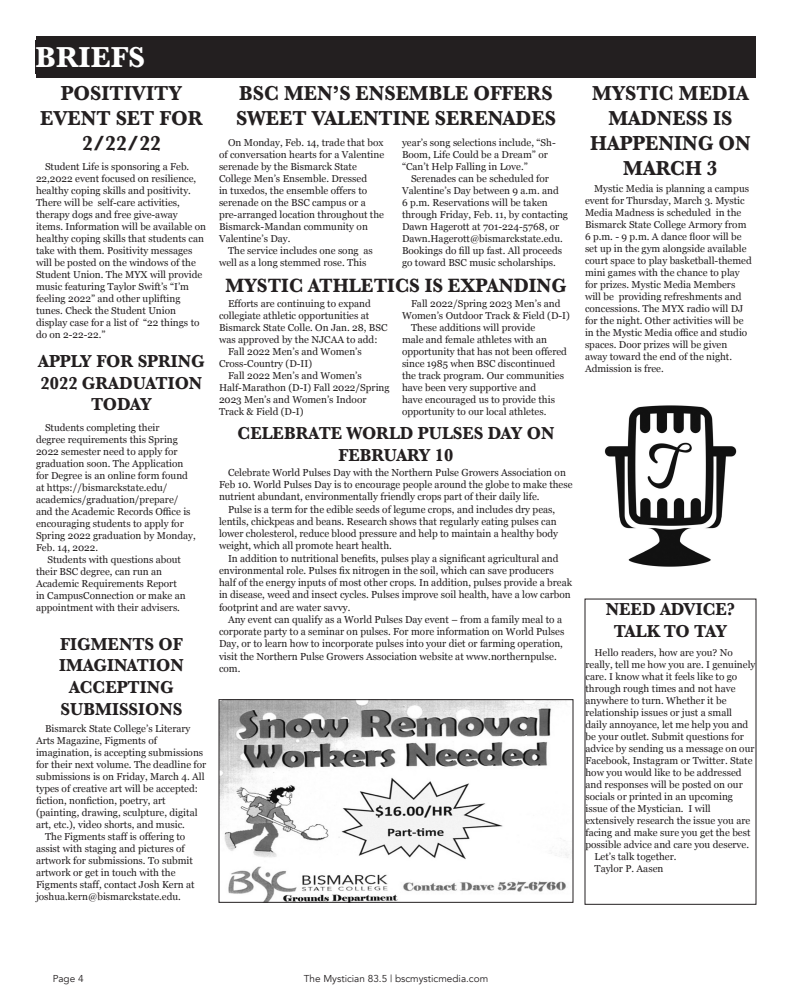
<style>
.page{position:relative;width:792px;height:1008px;background:#fff}
.page>*{position:absolute;margin:0;border:0;box-sizing:border-box;transform-origin:0 0}
.t1{font:700 30px "Baskerville";color:#fff}
.t2{font:700 21px/25.2px "Baskerville";color:#231f20;text-align:center;scale:.95 1}
.t3{font:700 20px "Baskerville";color:#231f20;scale:.95 1}
.t4{font:700 18px/21.6px "Baskerville";color:#231f20;text-align:center;scale:.95 1}
.t5{font:10.2px/12.3px "Georgia";color:#231f20}
.t6{font:10px/12px "Georgia";color:#231f20}
.t7{font:10px "Avenir";color:#231f20}
</style>
<div class="page">
<div style="left:36px;top:36px;width:720px;height:42px;background:#231f20"></div>
<div style="left:35px;top:40px;width:121px;height:33px;background:#231f20"></div>
<img style="left:604px;top:405px;width:133px;height:162px">
<img style="left:220px;top:701px;width:350px;height:200px">
<div style="left:218px;top:699px;width:356px;height:204px;border:1px solid #231f20"></div>
<p class="t1" style="left:35px;top:37px;width:111px">BRIEFS</p>
<p class="t2" style="left:40px;top:81px;width:173px">POSITIVITY<br>EVENT SET FOR<br>2/22/22</p>
<p class="t6" style="left:36px;top:160px;width:172px;text-indent:9px">Student Life is sponsoring a Feb.<br>22,2022 event focused on resilience, healthy coping skills and positivity.<br>There will be self-care activities, therapy dogs and free give-away items. Information will be available on healthy coping skills that students can take with them. Positivity messages will be posted on the windows of the Student Union. The MYX will provide music featuring Taylor Swift’s “I’m feeling 2022” and other uplifting tunes. Check the Student Union display case for a list of “22 things to do on 2-22-22.”</p>
<p class="t4" style="left:38px;top:351px;width:177px">APPLY FOR SPRING<br>2022 GRADUATION<br>TODAY</p>
<p class="t6" style="left:36px;top:421px;width:161px;text-indent:9px">Students completing their<br>degree requirements this Spring<br>2022 semester need to apply for graduation soon. The Application for Degree is an online form found at https://bismarckstate.edu/ academics/graduation/prepare/ and the Academic Records Office is encouraging students to apply for<br>Spring 2022 graduation by Monday,<br>Feb. 14, 2022.</p>
<p class="t6" style="left:36px;top:553px;width:151px;text-indent:11px">Students with questions about their BSC degree, can run an<br>Academic Requirements Report in CampusConnection or make an appointment with their advisers.</p>
<p class="t4" style="left:59px;top:633px;width:133px">FIGMENTS OF<br>IMAGINATION<br>ACCEPTING<br>SUBMISSIONS</p>
<p class="t6" style="left:36px;top:722px;width:172px;text-indent:9px">Bismarck State College’s Literary Arts Magazine, Figments of imagination, is accepting submissions for their next volume. The deadline for submissions is on Friday, March 4. All types of creative art will be accepted: fiction, nonfiction, poetry, art (painting, drawing, sculpture, digital art, etc.), video shorts, and music.</p>
<p class="t6" style="left:36px;top:830px;width:160px;text-indent:9px">The Figments staff is offering to assist with staging and pictures of artwork for submissions. To submit artwork or get in touch with the Figments staff, contact Josh Kern at joshua.kern@bismarckstate.edu.</p>
<p class="t2" style="left:236px;top:81px;width:338px;text-align:left">BSC MEN’S ENSEMBLE OFFERS<br>SWEET VALENTINE SERENADES</p>
<p class="t6" style="left:219px;top:136px;width:167px;text-indent:9px">On Monday, Feb. 14, trade that box of conversation hearts for a Valentine serenade by the Bismarck State<br>College Men’s Ensemble. Dressed<br>in tuxedos, the ensemble offers to serenade on the BSC campus or a pre-arranged location throughout the<br>Bismarck-Mandan community on<br>Valentine’s Day.</p>
<p class="t6" style="left:219px;top:244px;width:155px;text-indent:9px">The service includes one song as well as a long stemmed rose. This</p>
<p class="t6" style="left:402px;top:136px;width:155px">year’s song selections include, “Sh-<br>Boom, Life Could be a Dream” or “Can’t Help Falling in Love.”</p>
<p class="t6" style="left:402px;top:172px;width:168px;text-indent:9px">Serenades can be scheduled for Valentine’s Day between 9 a.m. and<br>6 p.m. Reservations will be taken through Friday, Feb. 11, by contacting Dawn Hagerott at 701-224-5768, or Dawn.Hagerott@bismarckstate.edu.<br>Bookings do fill up fast. All proceeds go toward BSC music scholarships.</p>
<p class="t3" style="left:225px;top:271px;width:360px">MYSTIC ATHLETICS IS EXPANDING</p>
<p class="t6" style="left:219px;top:297px;width:170px;text-indent:9px">Efforts are continuing to expand collegiate athletic opportunities at Bismarck State Colle. On Jan. 28, BSC was approved by the NJCAA to add:</p>
<p class="t6" style="left:219px;top:345px;width:144px;text-indent:9px">Fall 2022 Men’s and Women’s<br>Cross-Country (D-II)</p>
<p class="t6" style="left:219px;top:369px;width:172px;text-indent:9px">Fall 2022 Men’s and Women’s<br>Half-Marathon (D-I) Fall 2022/Spring<br>2023 Men’s and Women’s Indoor<br>Track &amp; Field (D-I)</p>
<p class="t6" style="left:402px;top:297px;width:169px;text-align:center">Fall 2022/Spring 2023 Men’s and<br>Women’s Outdoor Track &amp; Field (D-I)</p>
<p class="t6" style="left:402px;top:321px;width:167px;text-indent:9px">These additions will provide<br>male and female athletes with an opportunity that has not been offered since 1985 when BSC discontinued the track program. Our communities have been very supportive and<br>have encouraged us to provide this opportunity to our local athletes.</p>
<p class="t4" style="left:238px;top:423px;width:335px">CELEBRATE WORLD PULSES DAY ON<br>FEBRUARY 10</p>
<p class="t5" style="left:219px;top:466px;width:355px;text-indent:9px">Celebrate World Pulses Day with the Northern Pulse Growers Association on<br>Feb 10. World Pulses Day is to encourage people around the globe to make these nutrient abundant, environmentally friendly crops part of their daily life.</p>
<p class="t5" style="left:219px;top:502px;width:341px;text-indent:9px">Pulse is a term for the edible seeds of legume crops, and includes dry peas, lentils, chickpeas and beans. Research shows that regularly eating pulses can lower cholesterol, reduce blood pressure and help to maintain a healthy body weight, which all promote heart health.</p>
<p class="t5" style="left:219px;top:551px;width:355px;text-indent:9px">In addition to nutritional benefits, pulses play a significant agricultural and environmental role. Pulses fix nitrogen in the soil, which can save producers half of the energy inputs of most other crops. In addition, pulses provide a break in disease, weed and insect cycles. Pulses improve soil health, have a low carbon footprint and are water savvy.</p>
<p class="t5" style="left:219px;top:613px;width:347px;text-indent:9px">Any event can qualify as a World Pulses Day event – from a family meal to a corporate party to a seminar on pulses. For more information on World Pulses Day, or to learn how to incorporate pulses into your diet or farming operation, visit the Northern Pulse Growers Association website at www.northernpulse. com.</p>
<p class="t2" style="left:590px;top:81px;width:170px">MYSTIC MEDIA<br>MADNESS IS<br>HAPPENING ON<br>MARCH 3</p>
<p class="t6" style="left:585px;top:182px;width:168px;text-indent:9px">Mystic Media is planning a campus event for Thursday, March 3. Mystic Media Madness is scheduled in the Bismarck State College Armory from 6 p.m. - 9 p.m. A dance floor will be set up in the gym alongside available court space to play basketball-themed mini games with the chance to play for prizes. Mystic Media Members will be providing refreshments and concessions. The MYX radio will DJ for the night. Other activities will be in the Mystic Media office and studio spaces. Door prizes will be given away toward the end of the night.<br>Admission is free.</p>
<p class="t4" style="left:606px;top:599px;width:138px">NEED ADVICE?<br>TALK TO TAY</p>
<p class="t6" style="left:586px;top:646px;width:171px;text-indent:9px">Hello readers, how are you? No really, tell me how you are. I genuinely care. I know what it feels like to go through rough times and not have anywhere to turn. Whether it be relationship issues or just a small daily annoyance, let me help you and be your outlet. Submit questions for advice by sending us a message on our Facebook, Instagram or Twitter. State how you would like to be addressed and responses will be posted on our socials or printed in an upcoming issue of the Mystician. I will extensively research the issue you are facing and make sure you get the best possible advice and care you deserve.</p>
<p class="t6" style="left:594px;top:850px;width:84px">Let’s talk together.</p>
<p class="t6" style="left:594px;top:862px;width:70px">Taylor P. Aasen</p>
<p class="t7" style="left:53px;top:973px;width:32px">Page 4</p>
<p class="t7" style="left:304px;top:973px;width:186px">The Mystician 83.5 | bscmysticmedia.com</p>
</div>
